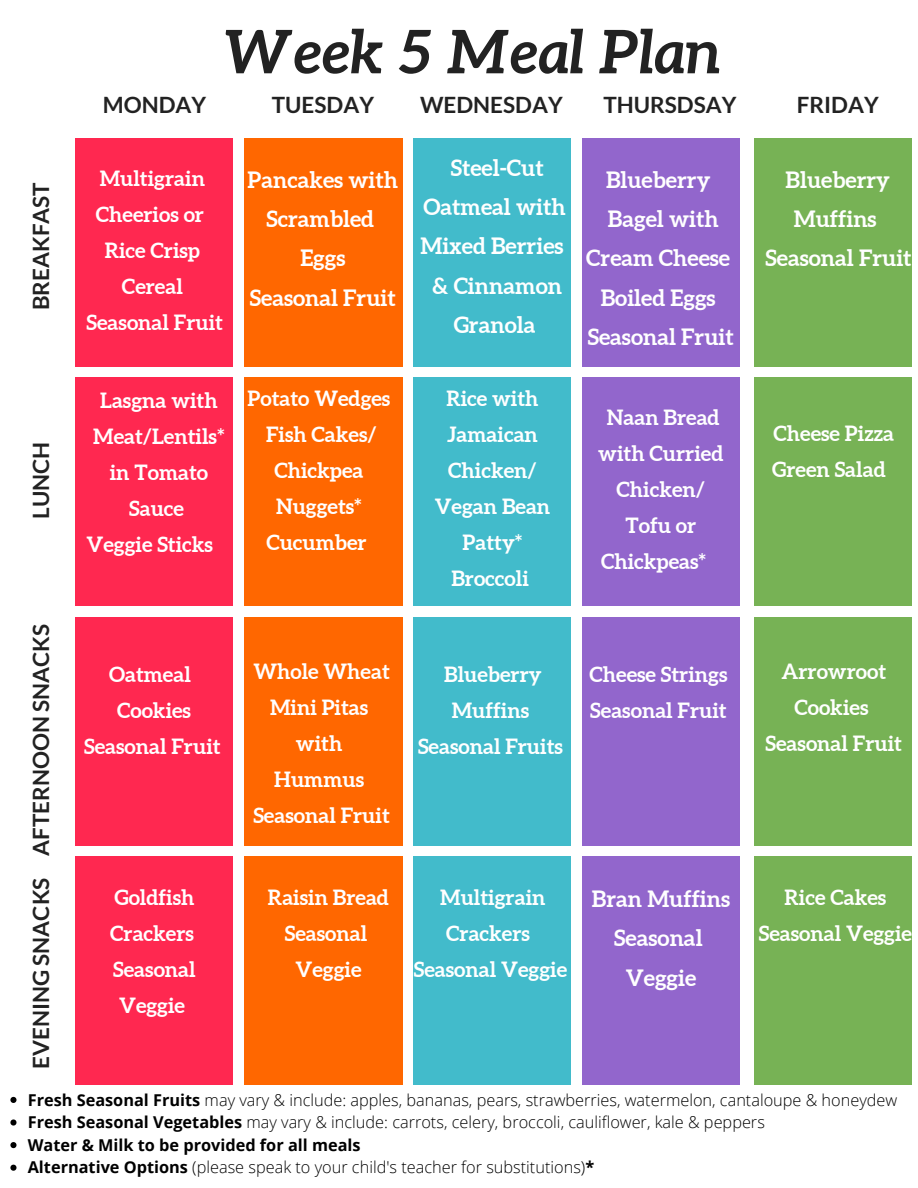
<style>
.page{position:relative;width:918px;height:1188px;background:#fff}
.page>*{position:absolute;margin:0;border:0;box-sizing:border-box;transform-origin:0 0}
.t1{font:italic 700 60px "Aleo";color:#222}
.t2{font:700 22.5px/39.3px "Aleo";color:#fff;text-align:center}
.t3{font:700 22.5px "Lato";color:#222}
.t4{font:700 21px/36px "Aleo";color:#fff;text-align:center}
.t5{font:300 16.35px "Open Sans";color:#000}
.t6{font:700 16.35px "Open Sans";color:#000}
.s1{font-weight:700}
</style>
<div class="page">
<div style="left:75px;top:138px;width:158px;height:228px;background:#ff2850"></div>
<div style="left:244px;top:138px;width:158px;height:228px;background:#ff6700"></div>
<div style="left:414px;top:138px;width:157px;height:228px;background:#42bbcb"></div>
<div style="left:582px;top:138px;width:158px;height:228px;background:#9266cc"></div>
<div style="left:75px;top:378px;width:158px;height:228px;background:#ff2850"></div>
<div style="left:244px;top:378px;width:158px;height:228px;background:#ff6700"></div>
<div style="left:414px;top:378px;width:157px;height:228px;background:#42bbcb"></div>
<div style="left:582px;top:378px;width:158px;height:228px;background:#9266cc"></div>
<div style="left:75px;top:617px;width:158px;height:229px;background:#ff2850"></div>
<div style="left:244px;top:617px;width:158px;height:229px;background:#ff6700"></div>
<div style="left:414px;top:617px;width:157px;height:229px;background:#42bbcb"></div>
<div style="left:582px;top:617px;width:158px;height:229px;background:#9266cc"></div>
<div style="left:75px;top:857px;width:158px;height:228px;background:#ff2850"></div>
<div style="left:244px;top:857px;width:158px;height:228px;background:#ff6700"></div>
<div style="left:414px;top:857px;width:157px;height:228px;background:#42bbcb"></div>
<div style="left:582px;top:857px;width:158px;height:228px;background:#9266cc"></div>
<div style="left:755px;top:138px;width:157px;height:228px;background:#77b255"></div>
<div style="left:755px;top:378px;width:157px;height:228px;background:#77b255"></div>
<div style="left:755px;top:617px;width:157px;height:229px;background:#77b255"></div>
<div style="left:755px;top:857px;width:157px;height:228px;background:#77b255"></div>
<svg style="left:10px;top:1097px;width:7px;height:6px"></svg>
<svg style="left:10px;top:1119px;width:7px;height:7px"></svg>
<svg style="left:10px;top:1142px;width:7px;height:6px"></svg>
<svg style="left:10px;top:1165px;width:7px;height:6px"></svg>
<p class="t1" style="left:224px;top:17px;width:497px">Week 5 Meal Plan</p>
<p class="t3" style="left:27px;top:310px;width:130px;rotate:-90deg">BREAKFAST</p>
<p class="t3" style="left:27px;top:519px;width:79px;rotate:-90deg">LUNCH</p>
<p class="t3" style="left:27px;top:856px;width:233px;rotate:-90deg">AFTERNOON SNACKS</p>
<p class="t3" style="left:103px;top:91px;width:105px">MONDAY</p>
<p class="t3" style="left:272px;top:91px;width:104px">TUESDAY</p>
<p class="t3" style="left:420px;top:91px;width:144px">WEDNESDAY</p>
<p class="t3" style="left:603px;top:91px;width:135px">THURSDSAY</p>
<p class="t3" style="left:797px;top:91px;width:83px">FRIDAY</p>
<p class="t4" style="left:96px;top:160px;width:111px;text-align:left">Multigrain<br>Cheerios or</p>
<p class="t4" style="left:105px;top:232px;width:97px">Rice Crisp<br>Cereal</p>
<p class="t4" style="left:87px;top:304px;width:138px">Seasonal Fruit</p>
<p class="t4" style="left:93px;top:383px;width:133px">Lasgna with<br>Meat/Lentils* in Tomato<br>Sauce</p>
<p class="t4" style="left:86px;top:527px;width:128px">Veggie Sticks</p>
<p class="t2" style="left:248px;top:160px;width:152px">Pancakes with</p>
<p class="t2" style="left:266px;top:199px;width:109px">Scrambled</p>
<p class="t2" style="left:300px;top:238px;width:47px">Eggs</p>
<p class="t2" style="left:250px;top:278px;width:148px">Seasonal Fruit</p>
<p class="t4" style="left:247px;top:380px;width:144px">Potato Wedges</p>
<p class="t4" style="left:266px;top:416px;width:112px">Fish Cakes/</p>
<p class="t4" style="left:274px;top:452px;width:91px;text-align:left">Chickpea<br>Nuggets*</p>
<p class="t4" style="left:266px;top:524px;width:102px">Cucumber</p>
<p class="t2" style="left:420px;top:148px;width:147px">Steel-Cut<br>Oatmeal with<br>Mixed Berries &amp; Cinnamon<br>Granola</p>
<p class="t2" style="left:586px;top:160px;width:145px">Blueberry<br>Bagel with<br>Cream Cheese</p>
<p class="t2" style="left:601px;top:278px;width:116px">Boiled Eggs</p>
<p class="t2" style="left:588px;top:317px;width:148px">Seasonal Fruit</p>
<p class="t4" style="left:446px;top:381px;width:94px;text-align:justify">Rice with Jamaican Chicken/</p>
<p class="t4" style="left:435px;top:489px;width:117px">Vegan Bean<br>Patty*</p>
<p class="t4" style="left:451px;top:561px;width:79px">Broccoli</p>
<p class="t4" style="left:598px;top:399px;width:127px">Naan Bread with Curried<br>Chicken/</p>
<p class="t4" style="left:601px;top:507px;width:107px;text-align:left;text-indent:24px">Tofu or<br>Chickpeas*</p>
<p class="t2" style="left:786px;top:160px;width:106px">Blueberry</p>
<p class="t2" style="left:794px;top:199px;width:84px">Muffins</p>
<p class="t2" style="left:766px;top:238px;width:148px">Seasonal Fruit</p>
<p class="t4" style="left:774px;top:416px;width:122px">Cheese Pizza</p>
<p class="t4" style="left:772px;top:452px;width:115px">Green Salad</p>
<p class="t4" style="left:109px;top:657px;width:83px">Oatmeal<br>Cookies</p>
<p class="t4" style="left:84px;top:729px;width:138px">Seasonal Fruit</p>
<p class="t4" style="left:253px;top:653px;width:138px">Whole Wheat<br>Mini Pitas</p>
<p class="t4" style="left:296px;top:725px;width:48px">with</p>
<p class="t4" style="left:274px;top:761px;width:91px">Hummus</p>
<p class="t4" style="left:253px;top:797px;width:138px">Seasonal Fruit</p>
<p class="t4" style="left:444px;top:657px;width:99px">Blueberry<br>Muffins</p>
<p class="t4" style="left:418px;top:729px;width:146px">Seasonal Fruits</p>
<p class="t4" style="left:590px;top:657px;width:140px;text-align:left">Cheese Strings<br>Seasonal Fruit</p>
<p class="t4" style="left:781px;top:653px;width:106px">Arrowroot<br>Cookies</p>
<p class="t4" style="left:766px;top:725px;width:138px">Seasonal Fruit</p>
<p class="t3" style="left:27px;top:1069px;width:193px;rotate:-90deg">EVENING SNACKS</p>
<p class="t5" style="left:28px;top:1088px;width:871px"><span class="s1">Fresh Seasonal Fruits</span> may vary &amp; include: apples, bananas, pears, strawberries, watermelon, cantaloupe &amp; honeydew</p>
<p class="t5" style="left:28px;top:1111px;width:739px"><span class="s1">Fresh Seasonal Vegetables</span> may vary &amp; include: carrots, celery, broccoli, cauliflower, kale &amp; peppers</p>
<p class="t6" style="left:28px;top:1133px;width:334px">Water &amp; Milk to be provided for all meals</p>
<p class="t5" style="left:28px;top:1156px;width:568px"><span class="s1">Alternative Options</span> (please speak to your child's teacher for substitutions)<span class="s1">*</span></p>
<p class="t4" style="left:785px;top:879px;width:103px">Rice Cakes</p>
<p class="t4" style="left:759px;top:915px;width:155px">Seasonal Veggie</p>
<p class="t4" style="left:110px;top:879px;width:86px;text-align:left">Goldfish<br>Crackers</p>
<p class="t4" style="left:113px;top:951px;width:84px;text-align:left">Seasonal<br>Veggie</p>
<p class="t4" style="left:268px;top:879px;width:122px">Raisin Bread<br>Seasonal</p>
<p class="t4" style="left:295px;top:951px;width:67px">Veggie</p>
<p class="t4" style="left:440px;top:879px;width:107px;text-align:left">Multigrain<br>Crackers</p>
<p class="t4" style="left:414px;top:951px;width:155px">Seasonal Veggie</p>
<p class="t2" style="left:592px;top:879px;width:140px">Bran Muffins<br>Seasonal</p>
<p class="t2" style="left:626px;top:958px;width:72px">Veggie</p>
</div>
